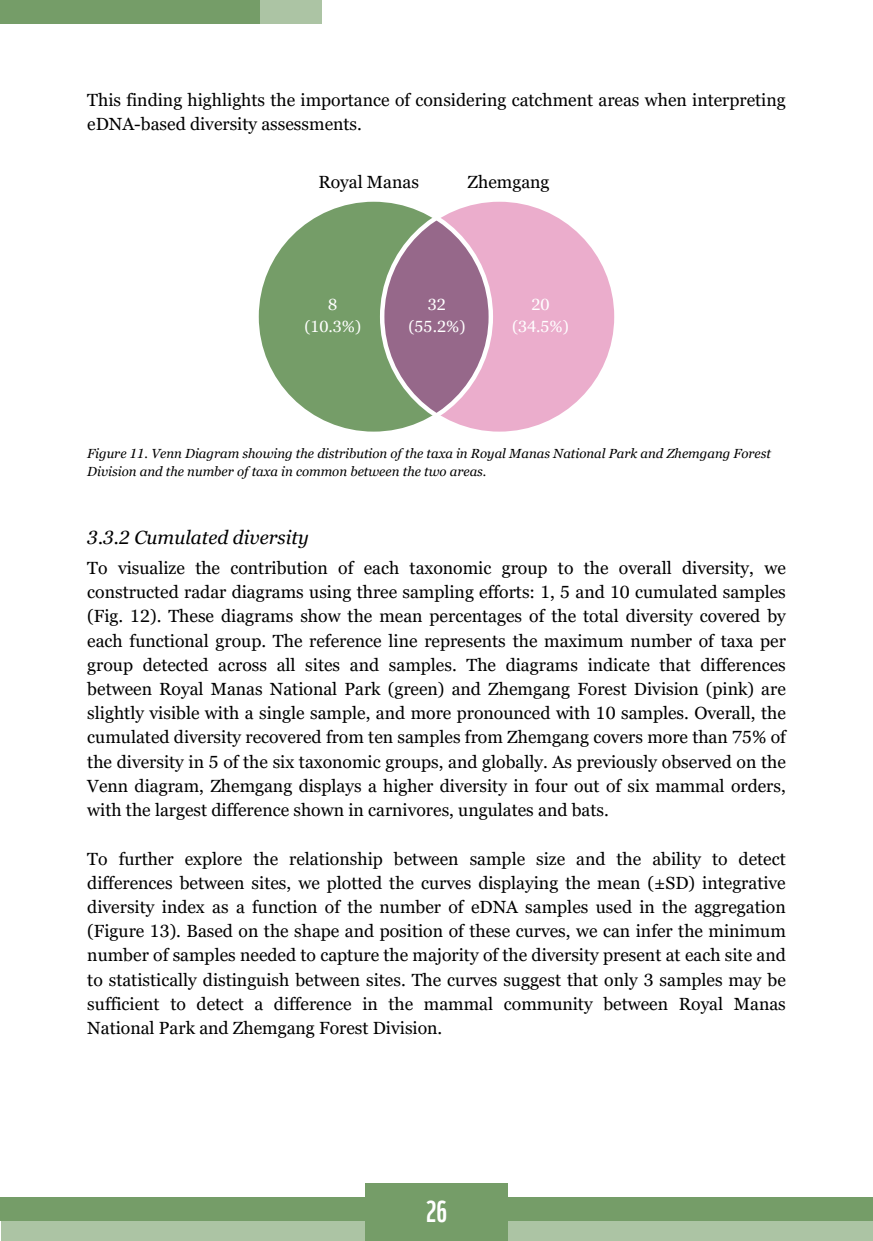
<style>
.page{position:relative;width:873px;height:1241px;background:#fff}
.page>*{position:absolute;margin:0;border:0;box-sizing:border-box;transform-origin:0 0}
.t1{font:29.4px "WWF";color:#fff}
.t2{font:italic 19.07px "Georgia Pro";color:#000}
.t3{font:17.68px/24.2px "Georgia Pro";color:#000;text-align:justify}
.t4{font:16.1px/22.1px "Georgia Pro";color:#fff;text-align:center}
.t5{font:italic 13.12px/17.7px "Georgia Pro";color:#000}
</style>
<div class="page">
<svg style="left:258px;top:201px;width:122px;height:231px;fill:#759d68"></svg>
<svg style="left:380px;top:201px;width:235px;height:231px;fill:#ebadcc"></svg>
<div style="left:1px;top:1197px;width:872px;height:43px;background:#acc4a4"></div>
<div style="left:437px;top:1197px;width:436px;height:23px;background:#759d68"></div>
<div style="left:0;top:1197px;width:437px;height:23px;background:#759d68"></div>
<div style="left:365px;top:1182px;width:143px;height:58px;background:#759d68"></div>
<div style="left:0;top:0;width:259px;height:23px;background:#759d68"></div>
<svg style="left:259px;top:0;width:63px;height:23px"></svg>
<h1 class="t3" style="left:87px;top:88px;width:700px">This finding highlights the importance of considering catchment areas when interpreting eDNA-based diversity assessments.</h1>
<h2 class="t3" style="left:318px;top:170px;width:102px">Royal Manas</h2>
<p class="t3" style="left:468px;top:170px;width:83px">Zhemgang</p>
<h1 class="t4" style="left:304px;top:293px;width:58px">8 (10.3%)</h1>
<p class="t4" style="left:408px;top:293px;width:58px">32 (55.2%)</p>
<h1 class="t4" style="left:512px;top:293px;width:58px">20 (34.5%)</h1>
<h1 class="t5" style="left:87px;top:445px;width:685px">Figure 11. Venn Diagram showing the distribution of the taxa in Royal Manas National Park and Zhemgang Forest<br>Division and the number of taxa in common between the two areas.</h1>
<h1 class="t2" style="left:87px;top:526px;width:223px">3.3.2 Cumulated diversity</h1>
<p class="t3" style="left:87px;top:555px;width:700px">To visualize the contribution of each taxonomic group to the overall diversity, we constructed radar diagrams using three sampling efforts: 1, 5 and 10 cumulated samples (Fig. 12). These diagrams show the mean percentages of the total diversity covered by each functional group. The reference line represents the maximum number of taxa per group detected across all sites and samples. The diagrams indicate that differences between Royal Manas National Park (green) and Zhemgang Forest Division (pink) are slightly visible with a single sample, and more pronounced with 10 samples. Overall, the cumulated diversity recovered from ten samples from Zhemgang covers more than 75% of the diversity in 5 of the six taxonomic groups, and globally. As previously observed on the Venn diagram, Zhemgang displays a higher diversity in four out of six mammal orders, with the largest difference shown in carnivores, ungulates and bats.</p>
<h2 class="t3" style="left:87px;top:846px;width:700px">To further explore the relationship between sample size and the ability to detect differences between sites, we plotted the curves displaying the mean (±SD) integrative diversity index as a function of the number of eDNA samples used in the aggregation (Figure 13). Based on the shape and position of these curves, we can infer the minimum number of samples needed to capture the majority of the diversity present at each site and to statistically distinguish between sites. The curves suggest that only 3 samples may be sufficient to detect a difference in the mammal community between Royal Manas National Park and Zhemgang Forest Division.</h2>
<h2 class="t1" style="left:426px;top:1186px;width:23px">26</h2>
</div>
